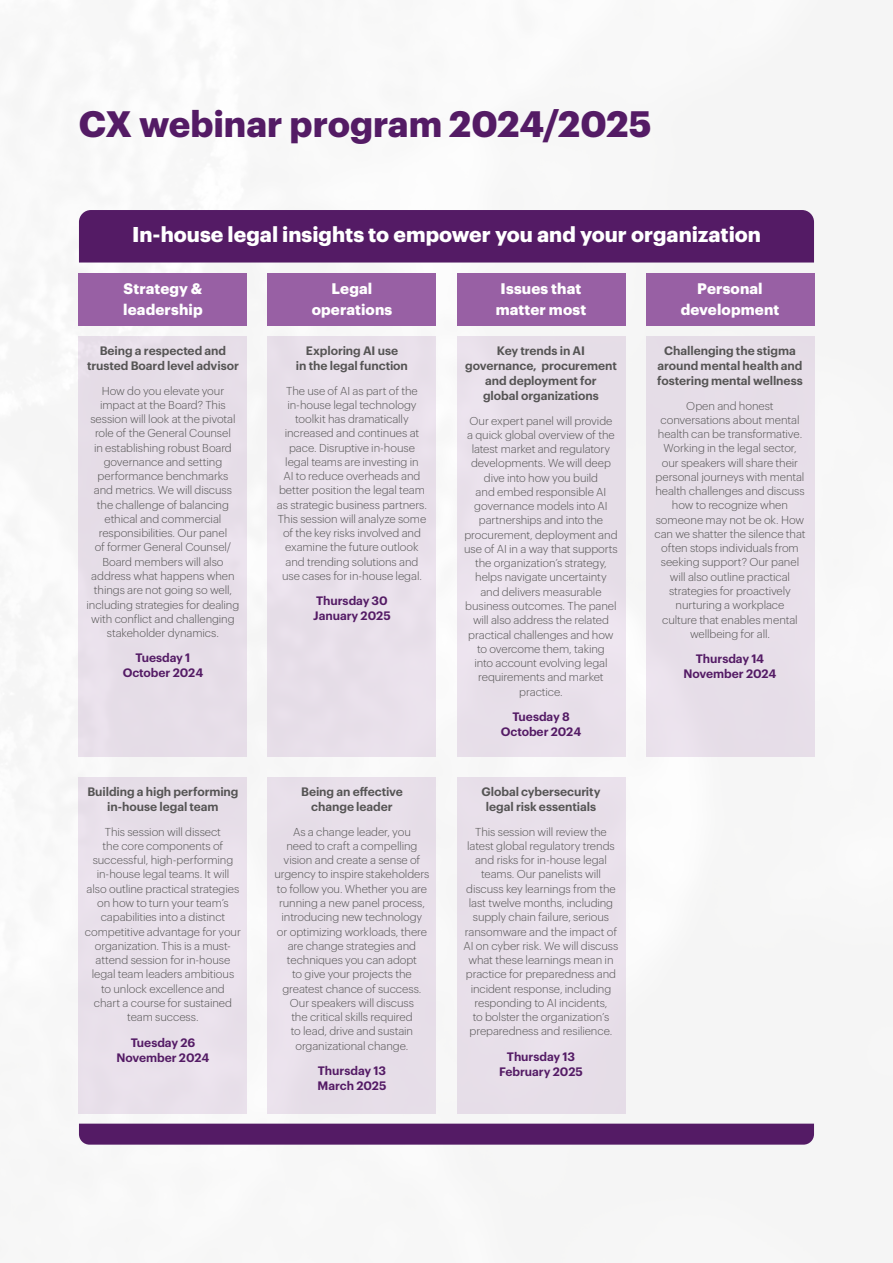
<style>
.page{position:relative;width:893px;height:1263px;background:#fff}
.page>*{position:absolute;margin:0;border:0;box-sizing:border-box;transform-origin:0 0}
.t1{font:700 36px "Dentons Sans";color:#541b65}
.t2{font:700 21px "Dentons Sans";color:#fff}
.t3{font:700 15px/21px "Dentons Sans";letter-spacing:.01em;color:#fff;text-align:center}
.t4{font:600 12px/15px "Dentons Sans";letter-spacing:-.005em;color:#555454;text-align:center}
.t5{font:600 12px/15px "Dentons Sans";letter-spacing:-.005em;color:#541b65;text-align:center}
.t6{font:300 11.25px/14.2px "Dentons Sans";letter-spacing:-.005em;color:#555454;text-align:center}
</style>
<div class="page">
<div style="left:78px;top:221px;width:737px;height:914px;background:#f6f6f6"></div>
<div style="left:79px;top:210px;width:735px;height:53px;background:#541b65"></div>
<div style="left:79px;top:1124px;width:735px;height:21px;background:#541b65"></div>
<div style="left:79px;top:273px;width:168px;height:53px;background:#9860a4"></div>
<div style="left:79px;top:336px;width:168px;height:420px;background:#e6dde8"></div>
<div style="left:79px;top:777px;width:168px;height:336px;background:#e8e0ea"></div>
<div style="left:268px;top:336px;width:168px;height:420px;background:#e8e0ea"></div>
<div style="left:268px;top:777px;width:168px;height:336px;background:#e7dee9"></div>
<div style="left:457px;top:336px;width:168px;height:420px;background:#e8dfe9"></div>
<div style="left:457px;top:777px;width:168px;height:336px;background:#e8dfea"></div>
<div style="left:646px;top:336px;width:168px;height:420px;background:#e6dee8"></div>
<div style="left:268px;top:273px;width:168px;height:53px;background:#9860a4"></div>
<div style="left:457px;top:273px;width:168px;height:53px;background:#9860a4"></div>
<div style="left:646px;top:273px;width:168px;height:53px;background:#9860a4"></div>
<h1 class="t1" style="left:79px;top:96px;width:574px">CX webinar program 2024/2025</h1>
<h2 class="t2" style="left:132px;top:218px;width:630px">In-house legal insights to empower you and your organization</h2>
<h3 class="t3" style="left:123px;top:277px;width:81px;text-align:left">Strategy &amp; leadership</h3>
<p class="t4" style="left:87px;top:342px;width:153px">Being a respected and trusted Board level advisor</p>
<p class="t6" style="left:87px;top:383px;width:154px">How do you elevate your impact at the Board? This session will look at the pivotal role of the General Counsel<br>in establishing robust Board governance and setting performance benchmarks and metrics. We will discuss the challenge of balancing ethical and commercial responsibilities. Our panel<br>of former General Counsel/<br>Board members will also address what happens when things are not going so well, including strategies for dealing with conflict and challenging stakeholder dynamics.</p>
<p class="t5" style="left:123px;top:649px;width:82px">Tuesday 1<br>October 2024</p>
<h3 class="t3" style="left:312px;top:277px;width:82px">Legal operations</h3>
<h3 class="t3" style="left:496px;top:277px;width:92px">Issues that matter most</h3>
<h3 class="t3" style="left:681px;top:277px;width:100px">Personal development</h3>
<p class="t4" style="left:296px;top:342px;width:114px">Exploring AI use<br>in the legal function</p>
<p class="t6" style="left:277px;top:383px;width:152px">The use of AI as part of the in-house legal technology toolkit has dramatically increased and continues at pace. Disruptive in-house legal teams are investing in<br>AI to reduce overheads and better position the legal team as strategic business partners.<br>This session will analyze some of the key risks involved and examine the future outlook and trending solutions and use cases for in-house legal.</p>
<p class="t5" style="left:313px;top:592px;width:79px;text-align:left">Thursday 30<br>January 2025</p>
<p class="t4" style="left:465px;top:342px;width:153px">Key trends in AI governance, procurement and deployment for<br>global organizations</p>
<p class="t6" style="left:464px;top:413px;width:155px">Our expert panel will provide<br>a quick global overview of the latest market and regulatory developments. We will deep dive into how you build<br>and embed responsible AI governance models into AI partnerships and into the procurement, deployment and use of AI in a way that supports the organization’s strategy, helps navigate uncertainty<br>and delivers measurable business outcomes. The panel will also address the related practical challenges and how to overcome them, taking<br>into account evolving legal requirements and market practice.</p>
<p class="t5" style="left:501px;top:708px;width:82px">Tuesday 8<br>October 2024</p>
<p class="t4" style="left:657px;top:342px;width:147px">Challenging the stigma around mental health and fostering mental wellness</p>
<p class="t6" style="left:654px;top:398px;width:153px">Open and honest conversations about mental health can be transformative.<br>Working in the legal sector, our speakers will share their personal journeys with mental health challenges and discuss how to recognize when someone may not be ok. How can we shatter the silence that often stops individuals from seeking support? Our panel will also outline practical strategies for proactively nurturing a workplace<br>culture that enables mental wellbeing for all.</p>
<p class="t5" style="left:683px;top:650px;width:95px">Thursday 14<br>November 2024</p>
<p class="t4" style="left:87px;top:783px;width:153px">Building a high performing in-house legal team</p>
<p class="t6" style="left:85px;top:824px;width:157px">This session will dissect<br>the core components of successful, high-performing in-house legal teams. It will<br>also outline practical strategies on how to turn your team’s capabilities into a distinct competitive advantage for your organization. This is a must&shy;attend session for in-house legal team leaders ambitious<br>to unlock excellence and<br>chart a course for sustained team success.</p>
<p class="t5" style="left:116px;top:1033px;width:95px">Tuesday 26<br>November 2024</p>
<p class="t4" style="left:301px;top:783px;width:103px">Being an effective change leader</p>
<p class="t6" style="left:275px;top:824px;width:156px">As a change leader, you<br>need to craft a compelling vision and create a sense of urgency to inspire stakeholders to follow you. Whether you are running a new panel process, introducing new technology<br>or optimizing workloads, there are change strategies and techniques you can adopt<br>to give your projects the greatest chance of success.<br>Our speakers will discuss<br>the critical skills required<br>to lead, drive and sustain organizational change.</p>
<p class="t5" style="left:318px;top:1062px;width:70px;text-align:left">Thursday 13<br>March 2025</p>
<p class="t4" style="left:481px;top:783px;width:121px">Global cybersecurity legal risk essentials</p>
<p class="t6" style="left:464px;top:824px;width:156px">This session will review the latest global regulatory trends and risks for in-house legal teams. Our panelists will discuss key learnings from the last twelve months, including supply chain failure, serious ransomware and the impact of<br>AI on cyber risk. We will discuss what these learnings mean in practice for preparedness and incident response, including responding to AI incidents,<br>to bolster the organization’s preparedness and resilience.</p>
<p class="t5" style="left:499px;top:1048px;width:85px">Thursday 13<br>February 2025</p>
</div>
